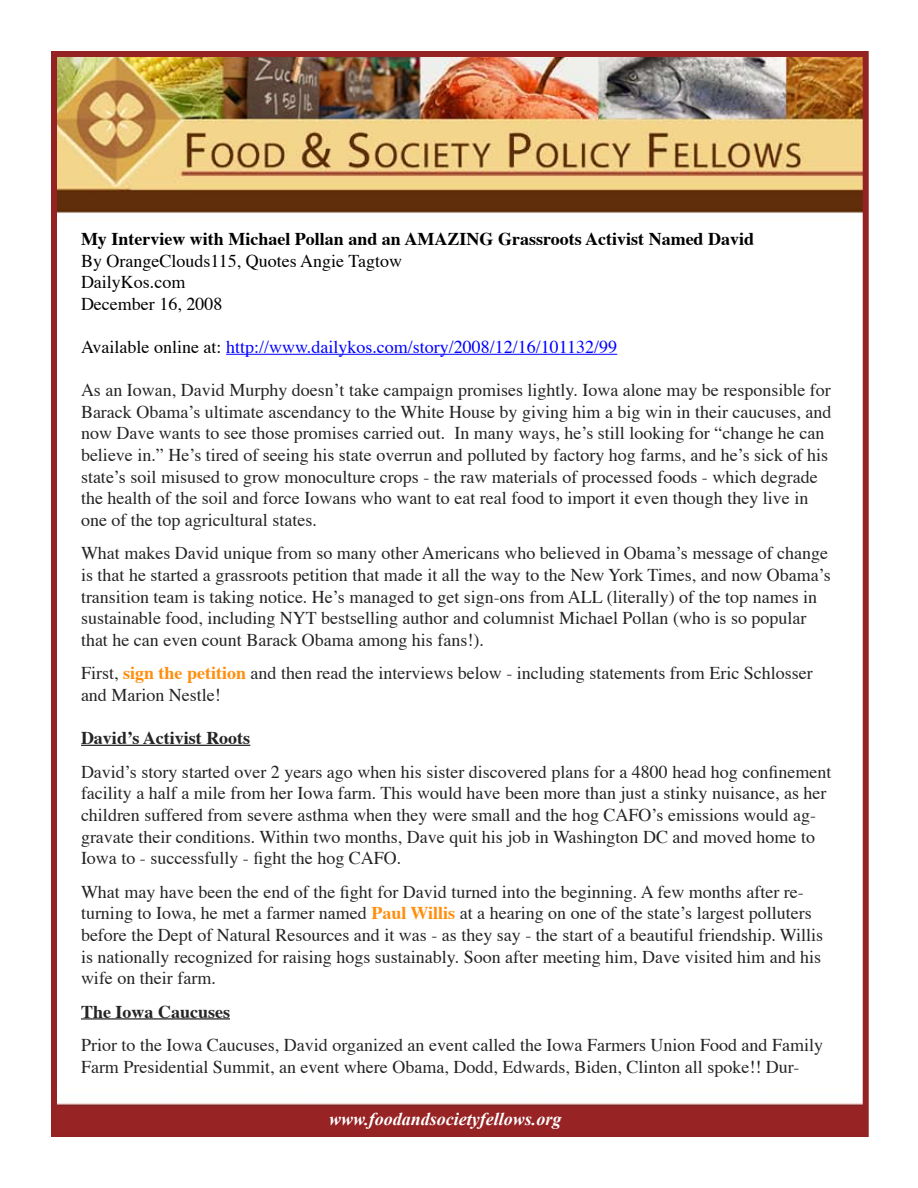
<style>
.page{position:relative;width:918px;height:1188px;background:#fff}
.page>*{position:absolute;margin:0;border:0;box-sizing:border-box;transform-origin:0 0}
.t1{font:18px/21.6px "Times";color:#242424}
.t2{font:700 18px "Times";color:#000}
.t3{font:18px "Times";color:#00f}
.t4{font:18px/21.6px "Times";color:#000}
.t5{font:700 18px "Times";color:#242424}
.t6{font:italic 700 18px "Times New Roman";color:#fff}
.s1{color:#000}
.s2{font-weight:700;color:#ff8e0d}
</style>
<div class="page">
<img style="left:58px;top:58px;width:804px;height:1072px">
<div style="left:51px;top:51px;width:818px;height:1086px;border:6px solid #952323"></div>
<hr style="left:226px;top:354px;width:391px;height:1px;background:#00f">
<hr style="left:81px;top:745px;width:169px;height:1px;background:#242424">
<hr style="left:81px;top:1018px;width:149px;height:2px;background:#242424">
<p class="t2" style="left:81px;top:222px;width:675px">My Interview with Michael Pollan and an AMAZING Grassroots Activist Named David</p>
<p class="t4" style="left:81px;top:248px;width:323px">By OrangeClouds115, Quotes Angie Tagtow<br>DailyKos.com<br>December 16, 2008</p>
<p class="t3" style="left:81px;top:330px;width:538px"><span class="s1">Available online at:</span> http://www.dailykos.com/story/2008/12/16/101132/99</p>
<p class="t1" style="left:81px;top:378px;width:752px">As an Iowan, David Murphy doesn’t take campaign promises lightly. Iowa alone may be responsible for Barack Obama’s ultimate ascendancy to the White House by giving him a big win in their caucuses, and now Dave wants to see those promises carried out. In many ways, he’s still looking for “change he can believe in.” He’s tired of seeing his state overrun and polluted by factory hog farms, and he’s sick of his state’s soil misused to grow monoculture crops - the raw materials of processed foods - which degrade the health of the soil and force Iowans who want to eat real food to import it even though they live in one of the top agricultural states.</p>
<p class="t1" style="left:81px;top:541px;width:751px">What makes David unique from so many other Americans who believed in Obama’s message of change is that he started a grassroots petition that made it all the way to the New York Times, and now Obama’s transition team is taking notice. He’s managed to get sign-ons from ALL (literally) of the top names in sustainable food, including NYT bestselling author and columnist Michael Pollan (who is so popular that he can even count Barack Obama among his fans!).</p>
<p class="t1" style="left:81px;top:661px;width:733px">First, <span class="s2">sign the petition</span> and then read the interviews below - including statements from Eric Schlosser and Marion Nestle!</p>
<p class="t5" style="left:81px;top:721px;width:171px">David’s Activist Roots</p>
<p class="t1" style="left:81px;top:759px;width:752px">David’s story started over 2 years ago when his sister discovered plans for a 4800 head hog confinement facility a half a mile from her Iowa farm. This would have been more than just a stinky nuisance, as her children suffered from severe asthma when they were small and the hog CAFO’s emissions would ag&shy;gravate their conditions. Within two months, Dave quit his job in Washington DC and moved home to Iowa to - successfully - fight the hog CAFO.</p>
<p class="t1" style="left:81px;top:879px;width:744px">What may have been the end of the fight for David turned into the beginning. A few months after re&shy;turning to Iowa, he met a farmer named <span class="s2">Paul Willis</span> at a hearing on one of the state’s largest polluters before the Dept of Natural Resources and it was - as they say - the start of a beautiful friendship. Willis is nationally recognized for raising hogs sustainably. Soon after meeting him, Dave visited him and his wife on their farm.</p>
<p class="t5" style="left:81px;top:994px;width:151px">The Iowa Caucuses</p>
<p class="t1" style="left:81px;top:1033px;width:744px">Prior to the Iowa Caucuses, David organized an event called the Iowa Farmers Union Food and Family<br>Farm Presidential Summit, an event where Obama, Dodd, Edwards, Biden, Clinton all spoke!! Dur-</p>
<p class="t6" style="left:329px;top:1109px;width:234px">www.foodandsocietyfellows.org</p>
</div>
